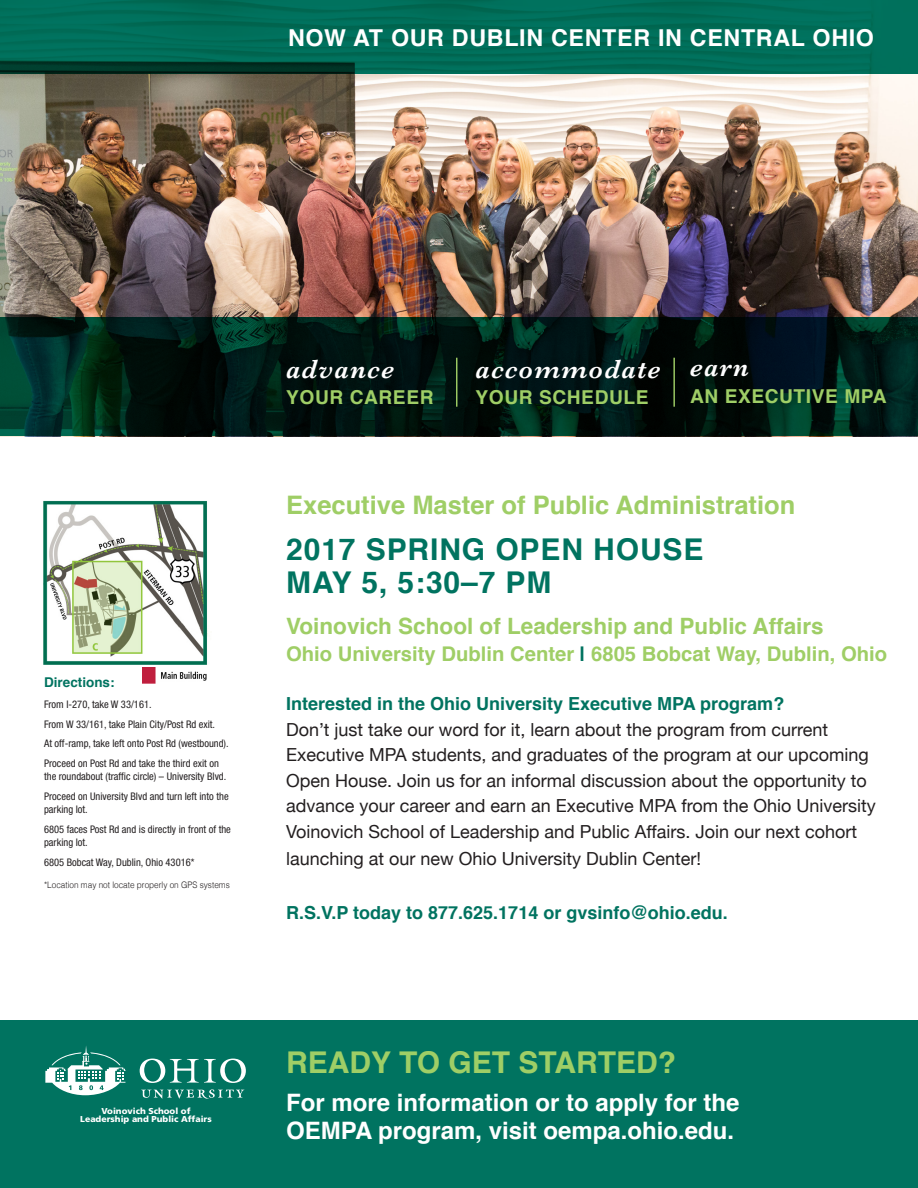
<style>
.page{position:relative;width:918px;height:1188px;background:#fff}
.page>*{position:absolute;margin:0;border:0;box-sizing:border-box;transform-origin:0 0}
.t1{font:700 30px/33px "Helvetica";letter-spacing:.03em;color:#007360}
.t2{font:700 30px "Helvetica";color:#9fce66}
.t3{font:italic 600 27.15px "Baskerville";letter-spacing:.05em;color:#fff}
.t4{font:700 25.5px "Helvetica";color:#9fce66}
.t5{font:700 24px/28.8px "Helvetica";color:#fff}
.t6{font:700 23.25px "Helvetica";letter-spacing:.03em;color:#fff}
.t7{font:700 22.5px "Helvetica";color:#9fce66}
.t8{font:700 20.25px "Helvetica";color:#9fce66}
.t9{font:700 19.2px "Helvetica";letter-spacing:.03em;color:#9fce66}
.t10{font:18px/25.8px "Helvetica Neue";color:#231f20}
.t11{font:700 18px "Helvetica";color:#007360}
.t12{font:700 13.5px "Helvetica";color:#007360}
.t13{font:condensed 10.5px/13.5px "Helvetica Neue LT Std";color:#231f20}
.t14{font:300 9px "Helvetica";color:#231f20;scale:.91 1}
.t15{font:900 8.55px/7.9px "Frutiger LT Std";color:#fff;text-align:center}
.s1{color:#007360}
.s2{font-family:"Helvetica";font-weight:700;color:#007360}
</style>
<div class="page">
<img style="left:0;top:74px;width:918px;height:244px">
<div style="left:0;top:1021px;width:918px;height:167px;background:#007360"></div>
<svg style="left:0;top:318px;width:918px;height:118px;background:#001b15"></svg>
<div style="left:0;top:0;width:918px;height:74px;background:#007360"></div>
<hr style="left:456px;top:358px;width:1px;height:49px;background:#9fce66">
<hr style="left:673px;top:358px;width:2px;height:49px;background:#9fce66">
<svg style="left:45px;top:1046px;width:81px;height:49px"></svg>
<svg style="left:141px;top:1089px;width:103px;height:10px"></svg>
<svg style="left:140px;top:1059px;width:106px;height:24px"></svg>
<img style="left:142px;top:667px;width:65px;height:17px">
<img style="left:43px;top:501px;width:165px;height:164px">
<p class="t6" style="left:288px;top:19px;width:588px">NOW AT OUR DUBLIN CENTER IN CENTRAL OHIO</p>
<p class="t12" style="left:44px;top:671px;width:72px">Directions:</p>
<p class="t13" style="left:44px;top:698px;width:109px">From I-270, take W 33/161.</p>
<p class="t13" style="left:44px;top:717px;width:173px">From W 33/161, take Plain City/Post Rd exit.</p>
<p class="t13" style="left:44px;top:737px;width:186px">At off-ramp, take left onto Post Rd (westbound).</p>
<p class="t13" style="left:44px;top:756px;width:176px">Proceed on Post Rd and take the third exit on</p>
<p class="t13" style="left:44px;top:770px;width:184px">the roundabout (traffic circle) – University Blvd.</p>
<p class="t13" style="left:44px;top:789px;width:186px">Proceed on University Blvd and turn left into the parking lot.</p>
<p class="t13" style="left:44px;top:822px;width:188px">6805 faces Post Rd and is directly in front of the parking lot.</p>
<p class="t13" style="left:44px;top:855px;width:152px">6805 Bobcat Way, Dublin, Ohio 43016*</p>
<p class="t14" style="left:44px;top:877px;width:206px">*Location may not locate properly on GPS systems</p>
<p class="t15" style="left:80px;top:1107px;width:133px">Voinovich School of<br>Leadership and Public Affairs</p>
<p class="t3" style="left:286px;top:351px;width:109px">advance</p>
<p class="t9" style="left:286px;top:381px;width:149px">YOUR CAREER</p>
<p class="t3" style="left:476px;top:351px;width:186px">accommodate</p>
<p class="t9" style="left:476px;top:381px;width:174px">YOUR SCHEDULE</p>
<p class="t3" style="left:690px;top:349px;width:60px">earn</p>
<p class="t9" style="left:690px;top:381px;width:198px">AN EXECUTIVE MPA</p>
<p class="t4" style="left:286px;top:484px;width:511px">Executive Master of Public Administration</p>
<p class="t1" style="left:286px;top:534px;width:419px">2017 SPRING OPEN HOUSE<br>MAY 5, 5:30–7 PM</p>
<p class="t7" style="left:286px;top:607px;width:539px">Voinovich School of Leadership and Public Affairs</p>
<p class="t8" style="left:286px;top:637px;width:602px">Ohio University Dublin Center <span class="s1">|</span> 6805 Bobcat Way, Dublin, Ohio</p>
<p class="t10" style="left:286px;top:692px;width:591px"><span class="s2">Interested in the Ohio University Executive MPA program?<br></span>Don’t just take our word for it, learn about the program from current Executive MPA students, and graduates of the program at our upcoming Open House. Join us for an informal discussion about the opportunity to advance your career and earn an Executive MPA from the Ohio University Voinovich School of Leadership and Public Affairs. Join our next cohort launching at our new Ohio University Dublin Center!</p>
<p class="t11" style="left:286px;top:898px;width:443px">R.S.V.P today to 877.625.1714 or gvsinfo@ohio.edu.</p>
<p class="t2" style="left:286px;top:1038px;width:392px">READY TO GET STARTED?</p>
<p class="t5" style="left:286px;top:1088px;width:455px">For more information or to apply for the<br>OEMPA program, visit oempa.ohio.edu.</p>
</div>
